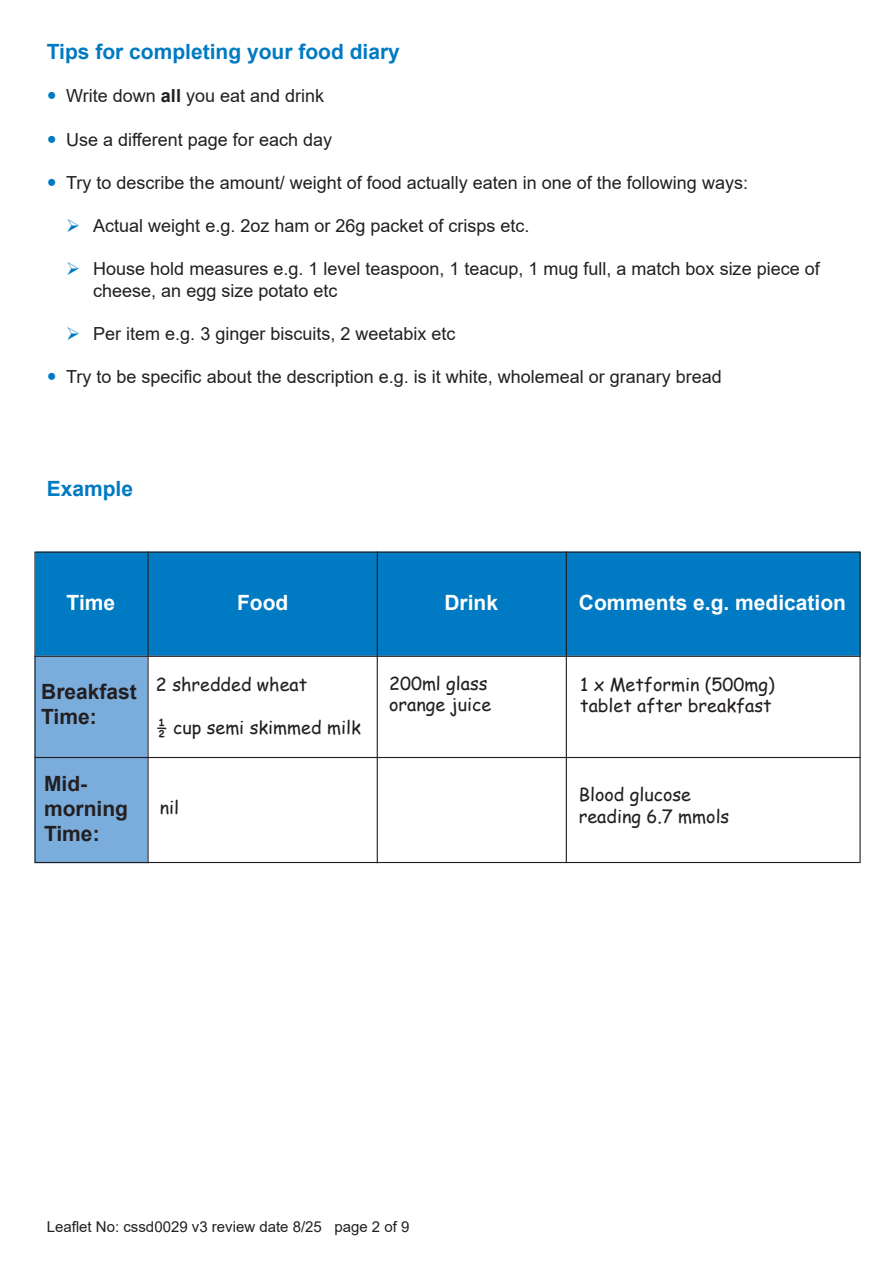
<style>
.page{position:relative;width:893px;height:1263px;background:#fff}
.page>*{position:absolute;margin:0;border:0;box-sizing:border-box;transform-origin:0 0}
.t1{font:700 21px "Arial";color:#007ac2}
.t2{font:700 21px "Arial";color:#fff}
.t3{font:700 21px "Arial";color:#231f20}
.t4{font:18px/21.6px "Arial";color:#231f20}
.t5{font:18px "Comic Sans MS";color:#231f20}
.t6{font:15px "Arial";color:#231f20}
.s1{font-weight:700}
.s2{color:#007ac2}
</style>
<div class="page">
<div style="left:34px;top:656px;width:113px;height:207px;background:#7aacdc"></div>
<div style="left:36px;top:552px;width:825px;height:104px;background:#007ac2;border:2px solid #007ac2"></div>
<hr style="left:34px;top:656px;width:827px;height:1px;background:#231f20">
<hr style="left:34px;top:757px;width:827px;height:1px;background:#231f20">
<hr style="left:147px;top:552px;width:2px;height:311px;background:#231f20">
<hr style="left:377px;top:552px;width:1px;height:311px;background:#231f20">
<hr style="left:566px;top:551px;width:1px;height:312px;background:#231f20">
<p class="t1" style="left:47px;top:37px;width:355px">Tips for completing your food diary</p>
<p class="t4" style="left:66px;top:85px;width:259px">Write down <span class="s1">all</span> you eat and drink</p>
<p class="t4" style="left:66px;top:128px;width:267px">Use a different page for each day</p>
<p class="t4" style="left:66px;top:172px;width:683px">Try to describe the amount/ weight of food actually eaten in one of the following ways:</p>
<p class="t4" style="left:66px;top:215px;width:465px"><span class="s2">➢</span> Actual weight e.g. 2oz ham or 26g packet of crisps etc.</p>
<p class="t4" style="left:93px;top:258px;width:728px;text-indent:-27px"><span class="s2">➢</span> House hold measures e.g. 1 level teaspoon, 1 teacup, 1 mug full, a match box size piece of cheese, an egg size potato etc</p>
<p class="t4" style="left:66px;top:323px;width:391px"><span class="s2">➢</span> Per item e.g. 3 ginger biscuits, 2 weetabix etc</p>
<p class="t4" style="left:66px;top:366px;width:657px">Try to be specific about the description e.g. is it white, wholemeal or granary bread</p>
<p class="t1" style="left:47px;top:474px;width:88px">Example</p>
<p class="t2" style="left:67px;top:588px;width:50px">Time</p>
<p class="t2" style="left:237px;top:588px;width:53px">Food</p>
<p class="t2" style="left:444px;top:588px;width:55px">Drink</p>
<p class="t2" style="left:579px;top:588px;width:269px">Comments e.g. medication</p>
<p class="t3" style="left:41px;top:677px;width:97px">Breakfast</p>
<p class="t3" style="left:41px;top:702px;width:57px">Time:</p>
<p class="t3" style="left:44px;top:768px;width:45px">Mid-</p>
<p class="t3" style="left:44px;top:794px;width:85px">morning</p>
<p class="t3" style="left:44px;top:819px;width:57px">Time:</p>
<p class="t5" style="left:156px;top:671px;width:153px">2 shredded wheat</p>
<p class="t5" style="left:156px;top:714px;width:206px">½ cup semi skimmed milk</p>
<p class="t5" style="left:160px;top:794px;width:21px">nil</p>
<p class="t5" style="left:389px;top:670px;width:100px">200ml glass</p>
<p class="t5" style="left:389px;top:692px;width:104px">orange juice</p>
<p class="t5" style="left:580px;top:671px;width:196px">1 x Metformin (500mg)</p>
<p class="t5" style="left:580px;top:692px;width:193px">tablet after breakfast</p>
<p class="t5" style="left:579px;top:782px;width:114px">Blood glucose</p>
<p class="t5" style="left:579px;top:803px;width:152px">reading 6.7 mmols</p>
<p class="t6" style="left:47px;top:1216px;width:364px">Leaflet No: cssd0029 v3 review date 8/25 page 2 of 9</p>
</div>
